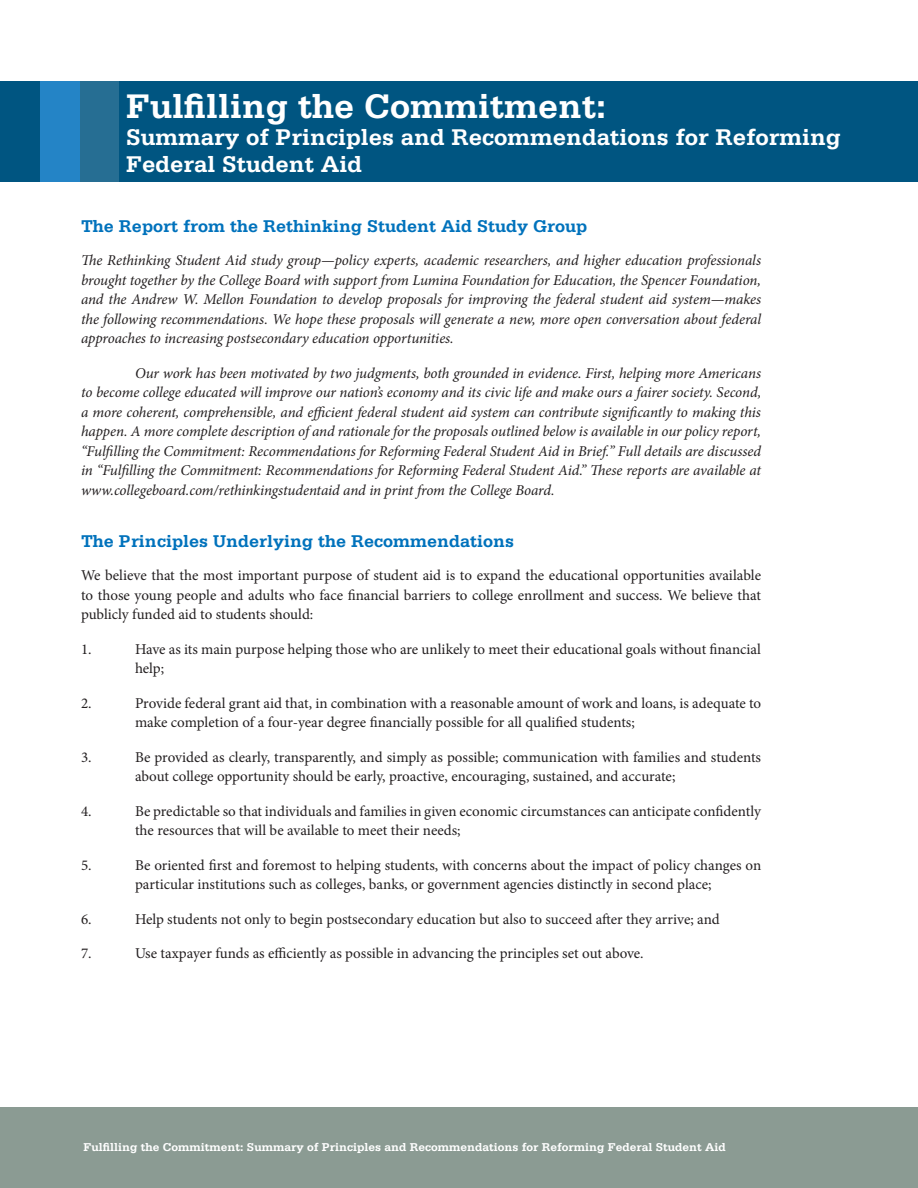
<style>
.page{position:relative;width:918px;height:1188px;background:#fff}
.page>*{position:absolute;margin:0;border:0;box-sizing:border-box;transform-origin:0 0}
.t1{font:700 36px "Serifa Std";color:#fff}
.t2{font:700 24px/27px "Serifa Std";color:#fff}
.t3{font:700 18px "Serifa Std";color:#0072bc}
.t4{font:15px/19.5px "Minion Pro";color:#231f20}
.t5{font:italic 15px/19.5px "Minion Pro";letter-spacing:-.01em;color:#231f20;text-align:justify}
.t6{font:700 12px "Serifa Std";color:#fff}
</style>
<div class="page">
<div style="left:0;top:81px;width:918px;height:100px;background:#005581"></div>
<div style="left:79px;top:81px;width:40px;height:101px;background:#266e93"></div>
<div style="left:40px;top:81px;width:39px;height:100px;background:#2484c6"></div>
<div style="left:0;top:1108px;width:918px;height:80px;background:#8b9b93"></div>
<h1 class="t1" style="left:126px;top:85px;width:482px">Fulfilling the Commitment:</h1>
<h2 class="t2" style="left:126px;top:124px;width:716px">Summary of Principles and Recommendations for Reforming<br>Federal Student Aid</h2>
<p class="t3" style="left:81px;top:216px;width:508px">The Report from the Rethinking Student Aid Study Group</p>
<p class="t5" style="left:81px;top:251px;width:682px">The Rethinking Student Aid study group—policy experts, academic researchers, and higher education professionals brought together by the College Board with support from Lumina Foundation for Education, the Spencer Foundation, and the Andrew W. Mellon Foundation to develop proposals for improving the federal student aid system—makes the following recommendations. We hope these proposals will generate a new, more open conversation about federal approaches to increasing postsecondary education opportunities.</p>
<p class="t5" style="left:81px;top:363px;width:682px;text-indent:54px">Our work has been motivated by two judgments, both grounded in evidence. First, helping more Americans to become college educated will improve our nation’s economy and its civic life and make ours a fairer society. Second, a more coherent, comprehensible, and efficient federal student aid system can contribute significantly to making this happen. A more complete description of and rationale for the proposals outlined below is available in our policy report, “Fulfilling the Commitment: Recommendations for Reforming Federal Student Aid in Brief.” Full details are discussed in “Fulfilling the Commitment: Recommendations for Reforming Federal Student Aid.” These reports are available at www.collegeboard.com/rethinkingstudentaid and in print from the College Board.</p>
<p class="t3" style="left:81px;top:531px;width:435px">The Principles Underlying the Recommendations</p>
<p class="t4" style="left:81px;top:566px;width:682px;text-align:justify">We believe that the most important purpose of student aid is to expand the educational opportunities available to those young people and adults who face financial barriers to college enrollment and success. We believe that publicly funded aid to students should:</p>
<p class="t4" style="left:81px;top:639px;width:12px">1.</p>
<p class="t4" style="left:135px;top:639px;width:628px">Have as its main purpose helping those who are unlikely to meet their educational goals without financial help;</p>
<p class="t4" style="left:81px;top:693px;width:12px">2.</p>
<p class="t4" style="left:135px;top:693px;width:628px">Provide federal grant aid that, in combination with a reasonable amount of work and loans, is adequate to make completion of a four-year degree financially possible for all qualified students;</p>
<p class="t4" style="left:81px;top:747px;width:12px">3.</p>
<p class="t4" style="left:135px;top:747px;width:628px">Be provided as clearly, transparently, and simply as possible; communication with families and students about college opportunity should be early, proactive, encouraging, sustained, and accurate;</p>
<p class="t4" style="left:81px;top:801px;width:12px">4.</p>
<p class="t4" style="left:135px;top:801px;width:628px">Be predictable so that individuals and families in given economic circumstances can anticipate confidently the resources that will be available to meet their needs;</p>
<p class="t4" style="left:81px;top:855px;width:12px">5.</p>
<p class="t4" style="left:135px;top:855px;width:628px">Be oriented first and foremost to helping students, with concerns about the impact of policy changes on particular institutions such as colleges, banks, or government agencies distinctly in second place;</p>
<p class="t4" style="left:81px;top:909px;width:12px">6.</p>
<p class="t4" style="left:135px;top:909px;width:586px">Help students not only to begin postsecondary education but also to succeed after they arrive; and</p>
<p class="t4" style="left:81px;top:944px;width:12px">7.</p>
<p class="t4" style="left:135px;top:944px;width:510px">Use taxpayer funds as efficiently as possible in advancing the principles set out above.</p>
<p class="t6" style="left:84px;top:1140px;width:644px">Fulfilling the Commitment: Summary of Principles and Recommendations for Reforming Federal Student Aid</p>
</div>
